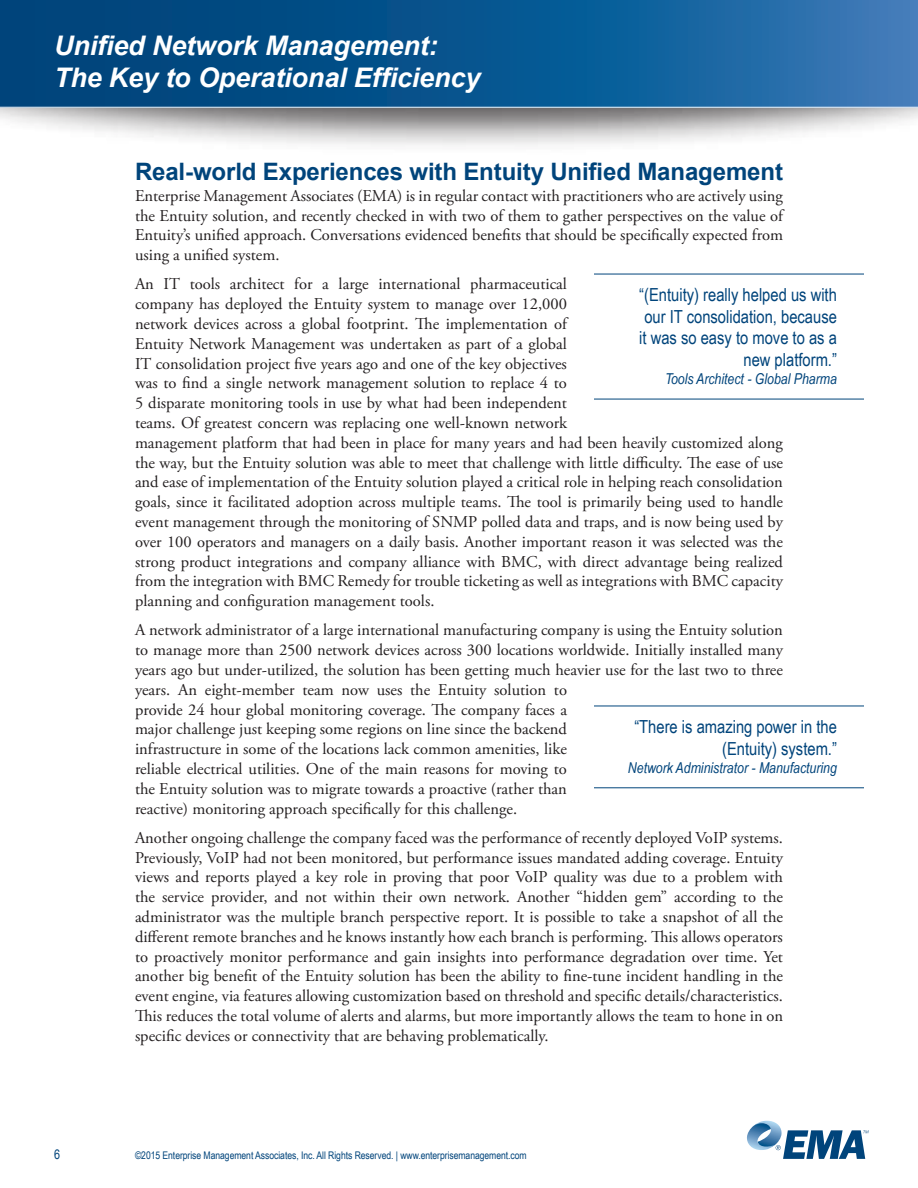
<style>
.page{position:relative;width:918px;height:1188px;background:#fff}
.page>*{position:absolute;margin:0;border:0;box-sizing:border-box;transform-origin:0 0}
.t1{font:italic 700 27px/32.4px "Arial";letter-spacing:-.005em;color:#fff}
.Heading_1{font:700 24px "Arial";letter-spacing:-.005em;color:#00447b}
.Pull_quote{font:18px/21.6px "Arial Narrow";color:#00447b;text-align:right}
.t2{font:16.5px/19.8px "Adobe Garamond Pro";color:#231f20;text-align:justify}
.Pull_quote-2{font:italic 15px "Arial Narrow";color:#00447b}
.t3{font:13.5px "Arial";color:#00447b;scale:.8 1}
.t4{font:10.5px "Arial Narrow";letter-spacing:-.005em;color:#00447b}
</style>
<div class="page">
<div style="left:0;top:0;width:918px;height:155px;background:#231f20;opacity:.75"></div>
<svg style="left:0;top:0;width:918px;height:108px;background:#105993"></svg>
<svg style="left:747px;top:1121px;width:122px;height:38px"></svg>
<hr style="left:594px;top:274px;width:270px;height:1px;background:#00447b">
<hr style="left:594px;top:399px;width:270px;height:1px;background:#00447b">
<hr style="left:594px;top:706px;width:270px;height:1px;background:#00447b">
<hr style="left:594px;top:788px;width:270px;height:1px;background:#00447b">
<h1 class="t1" style="left:54px;top:30px;width:428px">Unified Network Management:<br>The Key to Operational Efficiency</h1>
<p class="Heading_1" style="left:135px;top:155px;width:650px">Real-world Experiences with Entuity Unified Management</p>
<p class="t2" style="left:135px;top:186px;width:650px">Enterprise Management Associates (EMA) is in regular contact with practitioners who are actively using the Entuity solution, and recently checked in with two of them to gather perspectives on the value of Entuity’s unified approach. Conversations evidenced benefits that should be specifically expected from using a unified system.</p>
<p class="t2" style="left:135px;top:275px;width:650px;text-align:left">An IT tools architect for a large international pharmaceutical<br>company has deployed the Entuity system to manage over 12,000<br>network devices across a global footprint. The implementation of<br>Entuity Network Management was undertaken as part of a global<br>IT consolidation project five years ago and one of the key objectives<br>was to find a single network management solution to replace 4 to<br>5 disparate monitoring tools in use by what had been independent<br>teams. Of greatest concern was replacing one well-known network<br>management platform that had been in place for many years and had been heavily customized along the way, but the Entuity solution was able to meet that challenge with little difficulty. The ease of use and ease of implementation of the Entuity solution played a critical role in helping reach consolidation goals, since it facilitated adoption across multiple teams. The tool is primarily being used to handle event management through the monitoring of SNMP polled data and traps, and is now being used by over 100 operators and managers on a daily basis. Another important reason it was selected was the strong product integrations and company alliance with BMC, with direct advantage being realized from the integration with BMC Remedy for trouble ticketing as well as integrations with BMC capacity planning and configuration management tools.</p>
<p class="t2" style="left:135px;top:621px;width:650px;text-align:left">A network administrator of a large international manufacturing company is using the Entuity solution to manage more than 2500 network devices across 300 locations worldwide. Initially installed many years ago but under-utilized, the solution has been getting much heavier use for the last two to three years. An eight-member team now uses the Entuity solution to<br>provide 24 hour global monitoring coverage. The company faces a<br>major challenge just keeping some regions on line since the backend<br>infrastructure in some of the locations lack common amenities, like<br>reliable electrical utilities. One of the main reasons for moving to<br>the Entuity solution was to migrate towards a proactive (rather than<br>reactive) monitoring approach specifically for this challenge.</p>
<p class="t2" style="left:135px;top:828px;width:650px">Another ongoing challenge the company faced was the performance of recently deployed VoIP systems.<br>Previously, VoIP had not been monitored, but performance issues mandated adding coverage. Entuity views and reports played a key role in proving that poor VoIP quality was due to a problem with the service provider, and not within their own network. Another “hidden gem” according to the administrator was the multiple branch perspective report. It is possible to take a snapshot of all the different remote branches and he knows instantly how each branch is performing. This allows operators to proactively monitor performance and gain insights into performance degradation over time. Yet another big benefit of the Entuity solution has been the ability to fine-tune incident handling in the event engine, via features allowing customization based on threshold and specific details/characteristics.<br>This reduces the total volume of alerts and alarms, but more importantly allows the team to hone in on specific devices or connectivity that are behaving problematically.</p>
<p class="Pull_quote" style="left:639px;top:283px;width:199px">“(Entuity) really helped us with our IT consolidation, because it was so easy to move to as a new platform.”</p>
<p class="Pull_quote-2" style="left:665px;top:368px;width:173px">Tools Architect - Global Pharma</p>
<p class="Pull_quote" style="left:634px;top:715px;width:204px">“There is amazing power in the (Entuity) system.”</p>
<p class="Pull_quote-2" style="left:628px;top:757px;width:211px">Network Administrator - Manufacturing</p>
<p class="t3" style="left:54px;top:1145px;width:9px">6</p>
<p class="t4" style="left:135px;top:1147px;width:393px">©2015 Enterprise Management Associates, Inc. All Rights Reserved. | www.enterprisemanagement.com</p>
</div>
